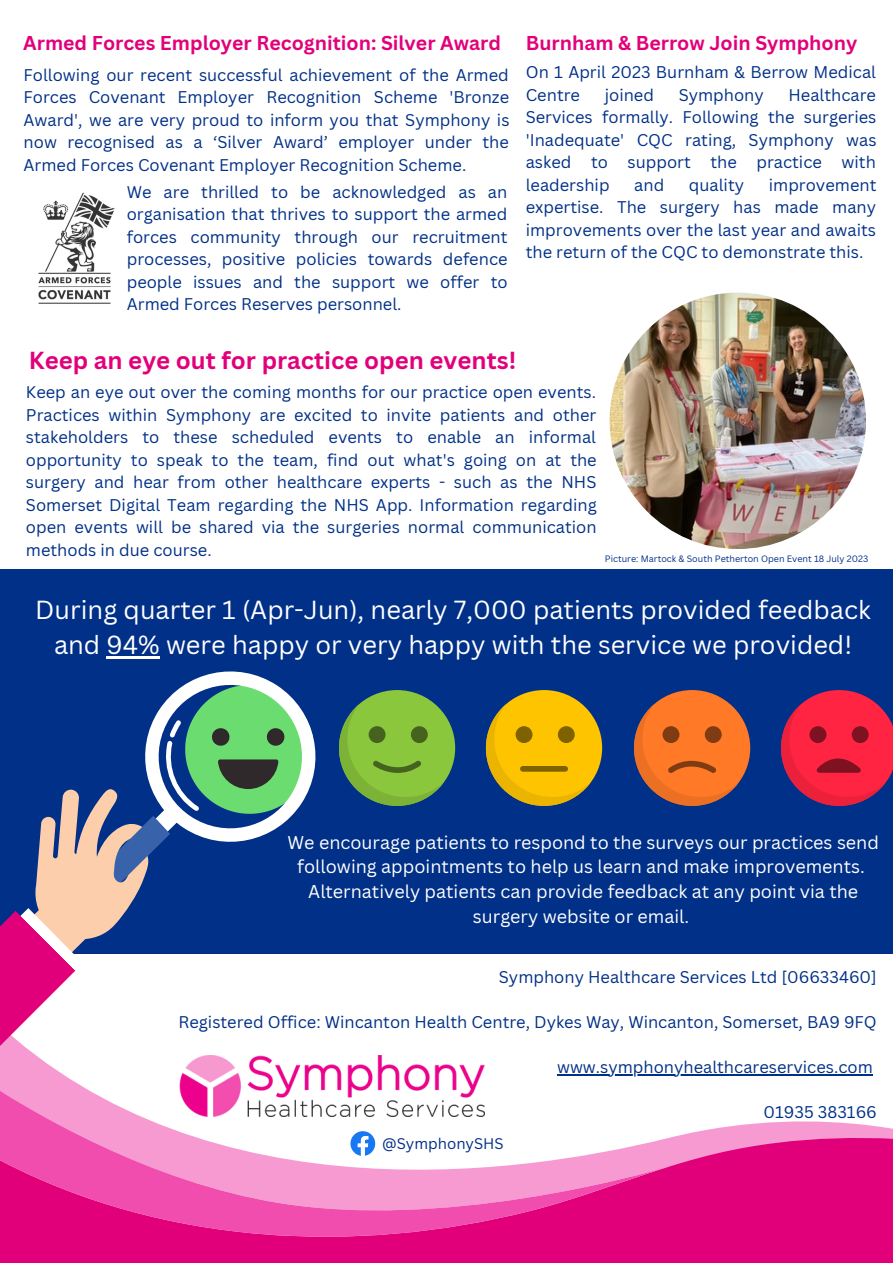
<style>
.page{position:relative;width:893px;height:1264px;background:#fff}
.page>*{position:absolute;margin:0;border:0;box-sizing:border-box;transform-origin:0 0}
.t1{font:25.5px/34.8px "Canva Sans";color:#fff;text-align:center}
.t2{font:700 24px "Canva Sans";color:#e2007a}
.t3{font:700 19.5px "Canva Sans";color:#e2007a}
.t4{font:18px/24.8px "Canva Sans";color:#fff;text-align:center}
.t5{font:16.5px/22.5px "Canva Sans";color:#003087;text-align:justify}
.t6{font:15px "Canva Sans";color:#003087}
.t7{font:9px "Canva Sans";color:#003087}
</style>
<div class="page">
<svg style="left:0;top:1055px;width:892px;height:79px"></svg>
<svg style="left:0;top:1134px;width:892px;height:128px;background:#e30b80"></svg>
<svg style="left:0;top:1074px;width:673px;height:180px"></svg>
<img style="left:179px;top:1055px;width:305px;height:60px">
<hr style="left:557px;top:1074px;width:315px;height:1px;background:#003087">
<div style="left:0;top:569px;width:892px;height:385px;background:#003087"></div>
<div style="left:634px;top:690px;width:116px;height:115px;background:#ff7926;border-radius:50%"></div>
<div style="left:486px;top:690px;width:116px;height:115px;background:#ffc400;border-radius:50%"></div>
<div style="left:339px;top:690px;width:116px;height:115px;background:#8bc73c;border-radius:50%"></div>
<svg style="left:781px;top:690px;width:111px;height:115px"></svg>
<div style="left:809px;top:726px;width:17px;height:17px;background:#7f1220;border-radius:50%"></div>
<div style="left:851px;top:726px;width:17px;height:17px;background:#7f1220;border-radius:50%"></div>
<svg style="left:634px;top:704px;width:104px;height:101px"></svg>
<svg style="left:486px;top:704px;width:104px;height:101px"></svg>
<svg style="left:339px;top:704px;width:104px;height:101px"></svg>
<svg style="left:0;top:671px;width:316px;height:384px"></svg>
<hr style="left:106px;top:656px;width:54px;height:2px;background:#fff">
<img style="left:609px;top:292px;width:256px;height:257px;border-radius:50%">
<img style="left:0;top:173px;width:151px;height:151px;border-radius:50%">
<svg style="left:350px;top:1131px;width:25px;height:24px"></svg>
<p class="t3" style="left:23px;top:30px;width:479px">Armed Forces Employer Recognition: Silver Award</p>
<p class="t5" style="left:24px;top:63px;width:487px">Following our recent successful achievement of the Armed Forces Covenant Employer Recognition Scheme 'Bronze Award', we are very proud to inform you that Symphony is now recognised as a ‘Silver Award’ employer under the Armed Forces Covenant Employer Recognition Scheme.</p>
<p class="t5" style="left:127px;top:180px;width:382px">We are thrilled to be acknowledged as an organisation that thrives to support the armed forces community through our recruitment processes, positive policies towards defence people issues and the support we offer to Armed Forces Reserves personnel.</p>
<p class="t3" style="left:525px;top:30px;width:333px">Burnham &amp; Berrow Join Symphony</p>
<p class="t5" style="left:525px;top:61px;width:352px">On 1 April 2023 Burnham &amp; Berrow Medical<br>Centre</p>
<p class="t5" style="left:525px;top:83px;width:352px;text-indent:263px">Healthcare Services formally. Following the surgeries 'Inadequate' CQC rating, Symphony was asked to support the practice with leadership</p>
<p class="t5" style="left:604px;top:83px;width:51px">joined</p>
<p class="t5" style="left:678px;top:83px;width:87px">Symphony</p>
<p class="t5" style="left:525px;top:173px;width:352px;text-indent:243px">improvement expertise. The surgery has made many improvements over the last year and awaits the return of the CQC to demonstrate this.</p>
<p class="t5" style="left:634px;top:173px;width:31px">and</p>
<p class="t5" style="left:689px;top:173px;width:57px">quality</p>
<p class="t2" style="left:29px;top:343px;width:488px">Keep an eye out for practice open events!</p>
<p class="t5" style="left:26px;top:380px;width:572px">Keep an eye out over the coming months for our practice open events.<br>Practices within Symphony are excited to invite patients and other stakeholders to these scheduled events to enable an informal opportunity to speak to the team, find out what's going on at the surgery and hear from other healthcare experts - such as the NHS Somerset Digital Team regarding the NHS App. Information regarding open events will be shared via the surgeries normal communication methods in due course.</p>
<p class="t7" style="left:605px;top:552px;width:265px">Picture: Martock &amp; South Petherton Open Event 18 July 2023</p>
<p class="t1" style="left:35px;top:592px;width:837px">During quarter 1 (Apr-Jun), nearly 7,000 patients provided feedback and 94% were happy or very happy with the service we provided!</p>
<p class="t4" style="left:287px;top:829px;width:593px">We encourage patients to respond to the surveys our practices send following appointments to help us learn and make improvements.</p>
<p class="t4" style="left:308px;top:878px;width:551px">Alternatively patients can provide feedback at any point via the surgery website or email.</p>
<p class="t5" style="left:499px;top:965px;width:379px">Symphony Healthcare Services Ltd [06633460]</p>
<p class="t5" style="left:178px;top:1010px;width:699px">Registered Office: Wincanton Health Centre, Dykes Way, Wincanton, Somerset, BA9 9FQ</p>
<p class="t5" style="left:557px;top:1055px;width:317px">www.symphonyhealthcareservices.com</p>
<p class="t5" style="left:763px;top:1100px;width:115px">01935 383166</p>
<p class="t6" style="left:382px;top:1132px;width:123px">@SymphonySHS</p>
</div>
